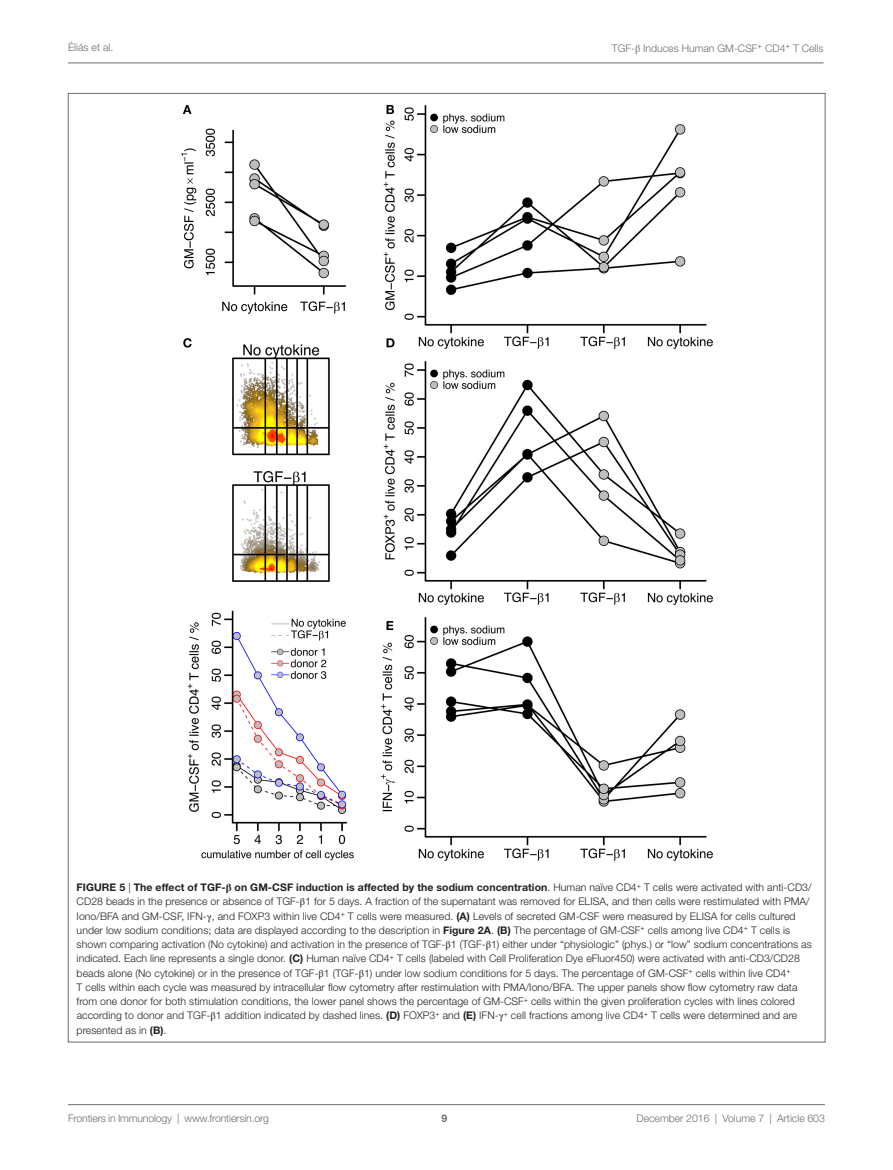
<style>
.page{position:relative;width:893px;height:1170px;background:#fff}
.page>*{position:absolute;margin:0;border:0;box-sizing:border-box;transform-origin:0 0}
.t1{font:300 10.5px/14.2px "Helvetica Neue LT Std";letter-spacing:.005em;color:#231f20}
.t2{font:300 10.5px "Helvetica Neue LT Std";color:#6c6d70}
.t3{font:700 10.5px "Helvetica Neue LT Std";color:#6c6d70}
.s1{font-family:"STIX General";font-weight:400}
.s2{font-weight:700}
.s3{font-family:"STIX General";font-weight:700}
</style>
<div class="page">
<img style="left:181px;top:105px;width:532px;height:756px">
<hr style="left:68px;top:1104px;width:757px;height:1px;background:#6c6d70">
<hr style="left:68px;top:63px;width:755px;height:1px;background:#6c6d70">
<p class="t2" style="left:68px;top:41px;width:47px">Éliás et al.</p>
<p class="t2" style="left:612px;top:42px;width:213px">TGF-<span class="s1">β</span> Induces Human GM-CSF<sup>+</sup> CD4<sup>+</sup> T Cells</p>
<p class="t1" style="left:77px;top:879px;width:737px"><span class="s2">FIG URE 5</span> | <span class="s2">The effect of TGF-</span><span class="s3">β</span> <span class="s2">on GM-CSF induction is affected by the sodium concentration</span>. Human naïve CD4<sup>+</sup> T cells were activated with anti-CD3/ CD28 beads in the presence or absence of TGF-<span class="s1">β</span>1 for 5 days. A fraction of the supernatant was removed for ELISA, and then cells were restimulated with PMA/ Iono/BFA and GM-CSF, IFN-<span class="s1">γ</span>, and FOXP3 within live CD4<sup>+</sup> T cells were measured. <span class="s2">(A)</span> Levels of secreted GM-CSF were measured by ELISA for cells cultured under low sodium conditions; data are displayed according to the description in <span class="s2">Figure 2A</span>. <span class="s2">(B)</span> The percentage of GM-CSF<sup>+</sup> cells among live CD4<sup>+</sup> T cells is shown comparing activation (No cytokine) and activation in the presence of TGF-<span class="s1">β</span>1 (TGF-<span class="s1">β</span>1) either under “physiologic” (phys.) or “low” sodium concentrations as indicated. Each line represents a single donor. <span class="s2">(C)</span> Human naïve CD4<sup>+</sup> T cells (labeled with Cell Proliferation Dye eFluor450) were activated with anti-CD3/CD28 beads alone (No cytokine) or in the presence of TGF-<span class="s1">β</span>1 (TGF-<span class="s1">β</span>1) under low sodium conditions for 5 days. The percentage of GM-CSF<sup>+</sup> cells within live CD4<sup>+<br></sup>T cells within each cycle was measured by intracellular flow cytometry after restimulation with PMA/Iono/BFA. The upper panels show flow cytometry raw data from one donor for both stimulation conditions, the lower panel shows the percentage of GM-CSF<sup>+</sup> cells within the given proliferation cycles with lines colored according to donor and TGF-<span class="s1">β</span>1 addition indicated by dashed lines. <span class="s2">(D)</span> FOXP3<sup>+</sup> and <span class="s2">(E)</span> IFN-<span class="s1">γ</span><sup>+</sup> cell fractions among live CD4<sup>+</sup> T cells were determined and are presented as in <span class="s2">(B)</span>.</p>
<p class="t2" style="left:68px;top:1111px;width:203px">Frontiers in Immunology | www.frontiersin.org</p>
<p class="t2" style="left:636px;top:1111px;width:190px">December 2016 | Volume 7 | Article 603</p>
<p class="t3" style="left:441px;top:1111px;width:7px">9</p>
</div>
